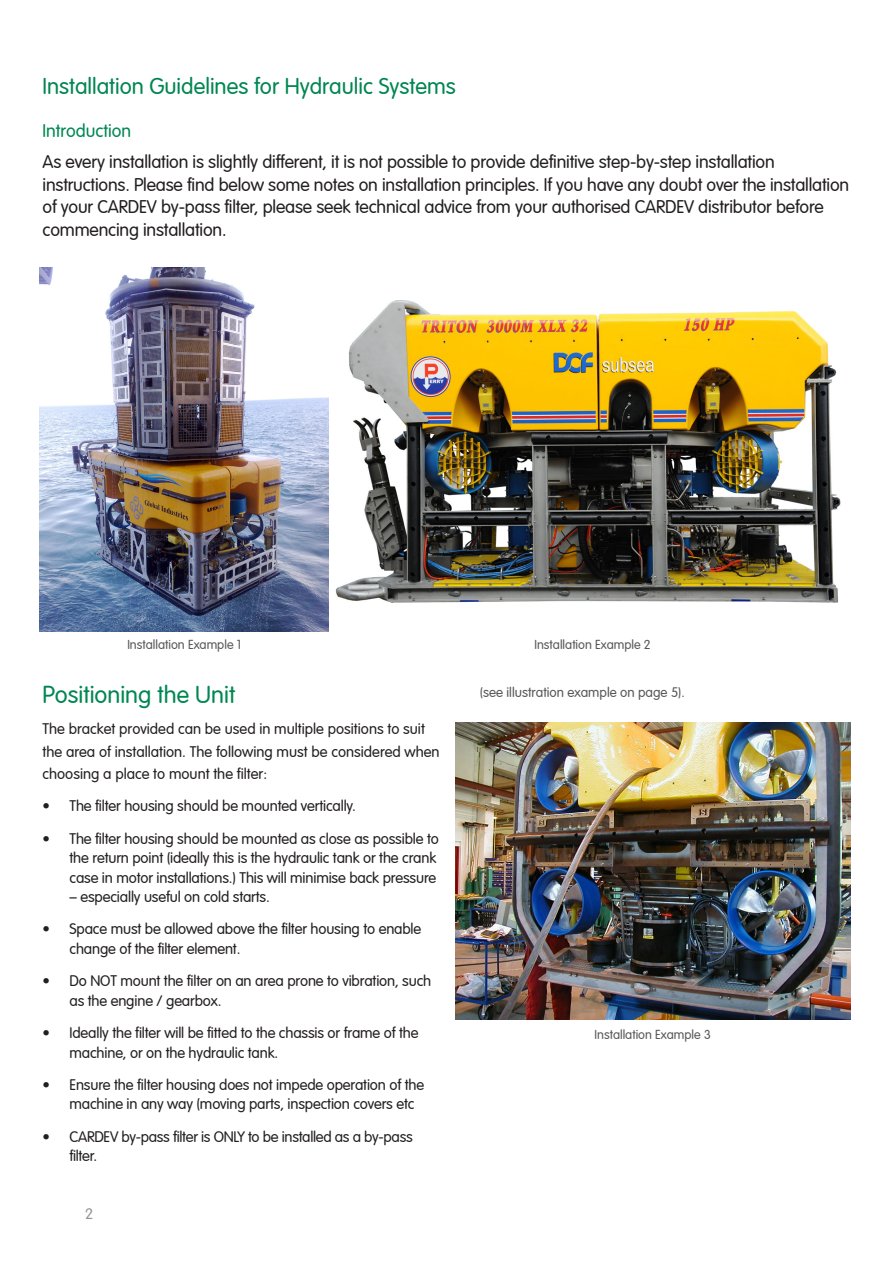
<style>
.page{position:relative;width:893px;height:1263px;background:#fff}
.page>*{position:absolute;margin:0;border:0;box-sizing:border-box;transform-origin:0 0}
.Page_titles{font:300 24px "VAG Rounded LT";color:#008751}
.Page_titles-2{font:300 22.5px "VAG Rounded LT";color:#008751}
.Page_intro{font:300 18px/22.5px "VAG Rounded LT";letter-spacing:-.01em;color:#231f20}
.Page_titles-3{font:300 18px "VAG Rounded LT";color:#008751}
.Product_text{font:300 15px/19.5px "VAG Rounded LT";letter-spacing:-.01em;color:#231f20}
.t1{font:300 15px "VAG Rounded LT";color:#939598}
.t2{font:300 13.5px "VAG Rounded LT";color:#57585a}
.Product_title{font:300 12.75px "VAG Rounded LT";color:#57585a}
</style>
<div class="page">
<img style="left:40px;top:268px;width:289px;height:363px">
<img style="left:335px;top:300px;width:506px;height:303px">
<img style="left:455px;top:723px;width:395px;height:296px">
<p class="Page_titles-2" style="left:43px;top:73px;width:415px">Installation Guidelines for Hydraulic Systems</p>
<p class="Page_titles-3" style="left:43px;top:121px;width:90px">Introduction</p>
<p class="Page_intro" style="left:43px;top:151px;width:808px">As every installation is slightly different, it is not possible to provide definitive step-by-step installation instructions. Please find below some notes on installation principles. If you have any doubt over the installation of your CARDEV by-pass filter, please seek technical advice from your authorised CARDEV distributor before commencing installation.</p>
<p class="Product_title" style="left:127px;top:637px;width:115px">Installation Example 1</p>
<p class="Product_title" style="left:534px;top:637px;width:118px">Installation Example 2</p>
<p class="Page_titles" style="left:43px;top:681px;width:194px">Positioning the Unit</p>
<p class="Product_text" style="left:43px;top:718px;width:399px;line-height:22.5px">The bracket provided can be used in multiple positions to suit the area of installation. The following must be considered when choosing a place to mount the filter:</p>
<p class="Product_text" style="left:43px;top:797px;width:315px">• The filter housing should be mounted vertically.</p>
<p class="Product_text" style="left:70px;top:829px;width:371px;text-indent:-27px">• The filter housing should be mounted as close as possible to the return point (ideally this is the hydraulic tank or the crank case in motor installations.) This will minimise back pressure</p>
<p class="Product_text" style="left:70px;top:888px;width:202px">– especially useful on cold starts.</p>
<p class="Product_text" style="left:70px;top:920px;width:353px;text-indent:-27px">• Space must be allowed above the filter housing to enable change of the filter element.</p>
<p class="Product_text" style="left:70px;top:972px;width:363px;text-indent:-27px">• Do NOT mount the filter on an area prone to vibration, such as the engine / gearbox.</p>
<p class="Product_text" style="left:70px;top:1023px;width:351px;text-indent:-27px">• Ideally the filter will be fitted to the chassis or frame of the machine, or on the hydraulic tank.</p>
<p class="Product_text" style="left:70px;top:1075px;width:356px;text-indent:-27px">• Ensure the filter housing does not impede operation of the machine in any way (moving parts, inspection covers etc</p>
<p class="Product_text" style="left:70px;top:1127px;width:345px;text-indent:-27px">• CARDEV by-pass filter is ONLY to be installed as a by-pass filter.</p>
<p class="t1" style="left:85px;top:1205px;width:10px">2</p>
<p class="t2" style="left:480px;top:685px;width:206px">(see illustration example on page 5).</p>
<p class="Product_title" style="left:595px;top:1027px;width:118px">Installation Example 3</p>
</div>
